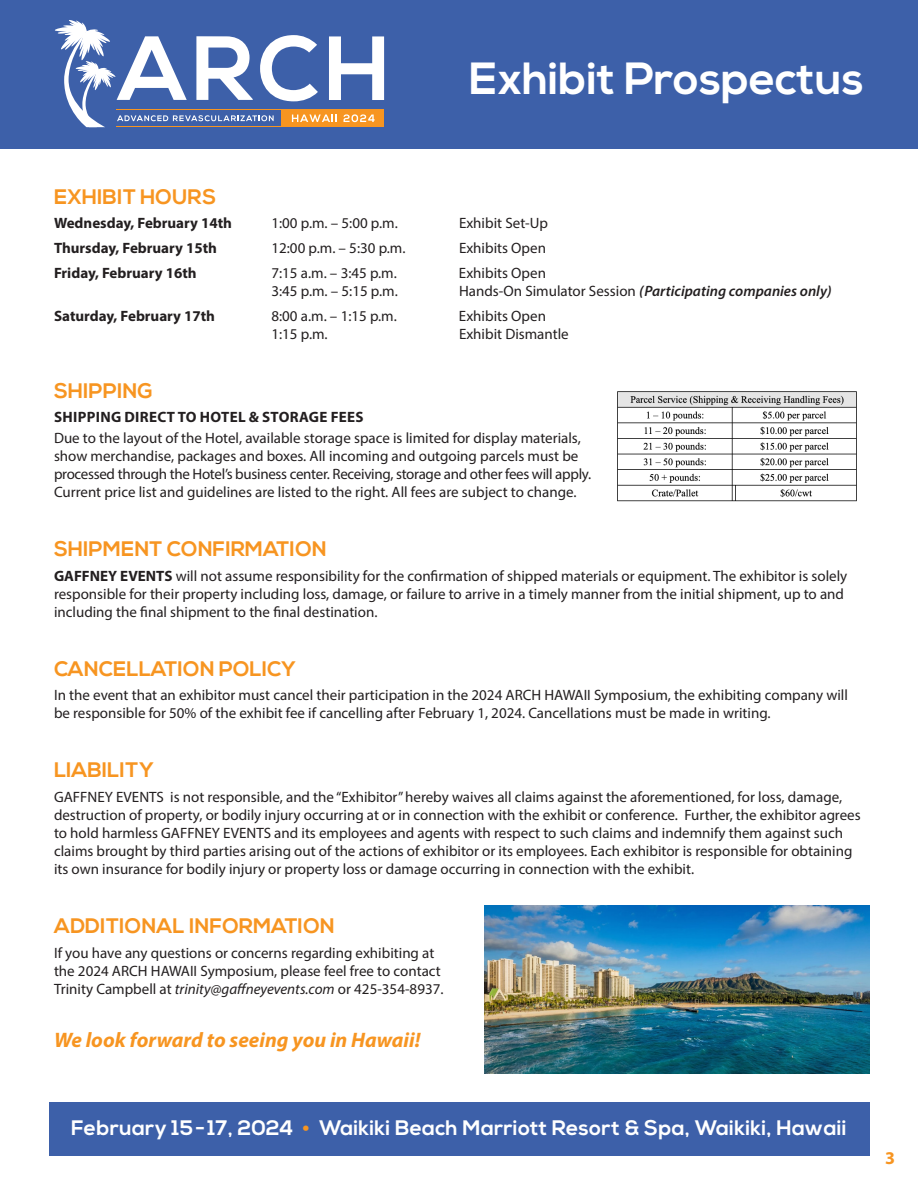
<style>
.page{position:relative;width:918px;height:1188px;background:#fff}
.page>*{position:absolute;margin:0;border:0;box-sizing:border-box;transform-origin:0 0}
.t1{font:700 45px "Nexa";color:#fff}
.t2{font:700 21px "Nexa";color:#f79521}
.t3{font:700 21px "Nexa";letter-spacing:.01em;color:#fff}
.t4{font:italic 700 21px "Myriad Pro";color:#f79521}
.t5{font:700 18px "Myriad Pro";color:#f79521}
.t6{font:15px/18px "Myriad Pro";color:#231f20}
.t7{font:700 15px "Myriad Pro";color:#231f20}
.t8{font:italic 600 15px "Myriad Pro";color:#231f20}
.t9{font:700 15px "Myriad Pro";letter-spacing:.02em;color:#231f20}
.s1{font-weight:400;font-style:normal}
.s2{font-weight:700}
.s3{font-style:italic}
.s4{color:#f79521}
</style>
<div class="page">
<div style="left:49px;top:1102px;width:820px;height:54px;background:#3d60a9"></div>
<div style="left:0;top:0;width:918px;height:148px;background:#3d60a9"></div>
<svg style="left:55px;top:20px;width:329px;height:107px"></svg>
<img style="left:617px;top:391px;width:240px;height:111px">
<img style="left:485px;top:906px;width:384px;height:168px">
<p class="t1" style="left:469px;top:52px;width:396px">Exhibit Prospectus</p>
<p class="t2" style="left:54px;top:184px;width:164px">EXHIBIT HOURS</p>
<p class="t7" style="left:54px;top:214px;width:180px">Wednesday, February 14th</p>
<p class="t6" style="left:272px;top:214px;width:128px">1:00 p.m. – 5:00 p.m.</p>
<p class="t6" style="left:459px;top:214px;width:91px">Exhibit Set-Up</p>
<p class="t7" style="left:54px;top:238px;width:165px">Thursday, February 15th</p>
<p class="t6" style="left:272px;top:239px;width:136px">12:00 p.m. – 5:30 p.m.</p>
<p class="t6" style="left:459px;top:239px;width:88px">Exhibits Open</p>
<p class="t7" style="left:54px;top:263px;width:144px">Friday, February 16th</p>
<p class="t6" style="left:271px;top:264px;width:127px">7:15 a.m. – 3:45 p.m.</p>
<p class="t6" style="left:459px;top:264px;width:88px">Exhibits Open</p>
<p class="t6" style="left:272px;top:282px;width:128px">3:45 p.m. – 5:15 p.m.</p>
<p class="t8" style="left:459px;top:281px;width:374px"><span class="s1">Hands-On Simulator Session</span> (Participating companies only)</p>
<p class="t7" style="left:54px;top:306px;width:163px">Saturday, February 17th</p>
<p class="t6" style="left:271px;top:306px;width:127px">8:00 a.m. – 1:15 p.m.</p>
<p class="t6" style="left:459px;top:306px;width:88px">Exhibits Open</p>
<p class="t6" style="left:272px;top:324px;width:58px">1:15 p.m.</p>
<p class="t6" style="left:459px;top:324px;width:111px">Exhibit Dismantle</p>
<p class="t2" style="left:54px;top:378px;width:100px">SHIPPING</p>
<p class="t9" style="left:54px;top:408px;width:311px">SHIPPING DIRECT TO HOTEL &amp; STORAGE FEES</p>
<p class="t6" style="left:54px;top:429px;width:539px">Due to the layout of the Hotel, available storage space is limited for display materials, show merchandise, packages and boxes. All incoming and outgoing parcels must be processed through the Hotel’s business center. Receiving, storage and other fees will apply.<br>Current price list and guidelines are listed to the right. All fees are subject to change.</p>
<p class="t2" style="left:54px;top:537px;width:274px">SHIPMENT CONFIRMATION</p>
<p class="t6" style="left:54px;top:567px;width:795px"><span class="s2">GAFFNEY EVENTS</span> will not assume responsibility for the confirmation of shipped materials or equipment. The exhibitor is solely responsible for their property including loss, damage, or failure to arrive in a timely manner from the initial shipment, up to and including the final shipment to the final destination.</p>
<p class="t2" style="left:54px;top:656px;width:243px">CANCELLATION POLICY</p>
<p class="t6" style="left:54px;top:686px;width:795px">In the event that an exhibitor must cancel their participation in the 2024 ARCH HAWAII Symposium, the exhibiting company will be responsible for 50% of the exhibit fee if cancelling after February 1, 2024. Cancellations must be made in writing.</p>
<p class="t2" style="left:54px;top:758px;width:101px">LIABILITY</p>
<p class="t6" style="left:54px;top:788px;width:808px">GAFFNEY EVENTS is not responsible, and the “Exhibitor” hereby waives all claims against the aforementioned, for loss, damage, destruction of property, or bodily injury occurring at or in connection with the exhibit or conference. Further, the exhibitor agrees to hold harmless GAFFNEY EVENTS and its employees and agents with respect to such claims and indemnify them against such claims brought by third parties arising out of the actions of exhibitor or its employees. Each exhibitor is responsible for obtaining its own insurance for bodily injury or property loss or damage occurring in connection with the exhibit.</p>
<p class="t2" style="left:54px;top:914px;width:282px">ADDITIONAL INFORMATION</p>
<p class="t6" style="left:54px;top:944px;width:391px">If you have any questions or concerns regarding exhibiting at the 2024 ARCH HAWAII Symposium, please feel free to contact<br>Trinity Campbell at <span class="s3">trinity@gaffneyevents.com</span> or 425-354-8937.</p>
<p class="t4" style="left:54px;top:1026px;width:368px">We look forward to seeing you in Hawaii!</p>
<h2 class="t3" style="left:71px;top:1115px;width:777px">February 15-17, 2024 <span class="s4">•</span> Waikiki Beach Marriott Resort &amp; Spa, Waikiki, Hawaii</h2>
<p class="t5" style="left:885px;top:1146px;width:11px">3</p>
</div>
